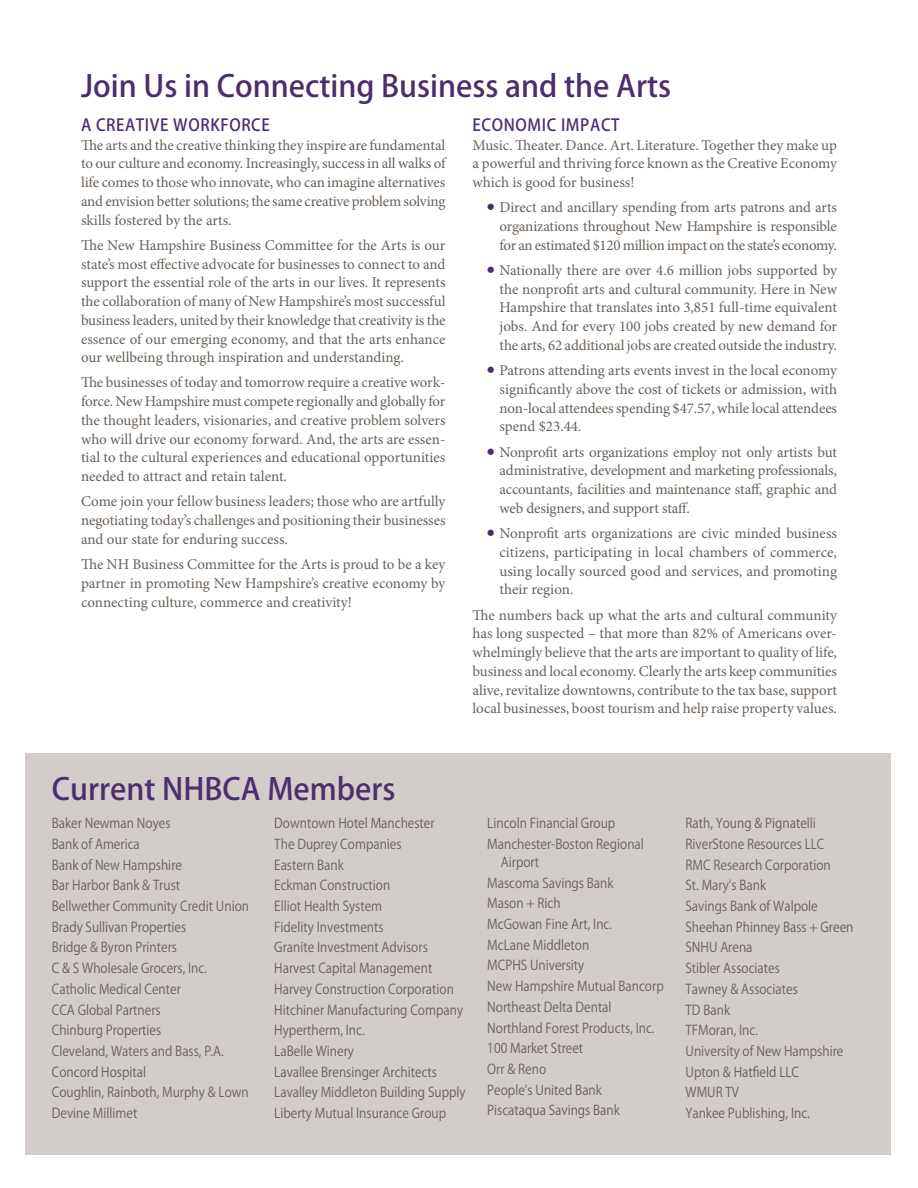
<style>
.page{position:relative;width:918px;height:1188px;background:#fff}
.page>*{position:absolute;margin:0;border:0;box-sizing:border-box;transform-origin:0 0}
.head{font:500 30px "Koz Go Pro";color:#4d2e6d}
.Body_Text{font:500 16.5px "Koz Go Pro";letter-spacing:.04em;color:#4d2e6d;scale:.95 1}
.Body{font:15px/18.8px "Minion Pro";letter-spacing:-.005em;color:#6a6058;text-align:justify}
.Membership_List{font:13.5px/18px "Koz Go Pro";color:#6a6058;scale:.9 1}
.s1{font-size:24px;color:#4d2e6d}
</style>
<div class="page">
<div style="left:26px;top:753px;width:865px;height:401px;background:#d2ccca"></div>
<p class="head" style="left:81px;top:67px;width:592px">Join Us in Connecting Business and the Arts</p>
<p class="Body_Text" style="left:81px;top:114px;width:200px">A CREATIVE WORKFORCE</p>
<p class="Body" style="left:81px;top:135px;width:366px">The arts and the creative thinking they inspire are fundamental to our culture and economy. Increasingly, success in all walks of life comes to those who innovate, who can imagine alternatives and envision better solutions; the same creative problem solving skills fostered by the arts.</p>
<p class="Body" style="left:81px;top:236px;width:366px">The New Hampshire Business Committee for the Arts is our state’s most effective advocate for businesses to connect to and support the essential role of the arts in our lives. It represents the collaboration of many of New Hampshire’s most successful business leaders, united by their knowledge that creativity is the essence of our emerging economy, and that the arts enhance our wellbeing through inspiration and understanding.</p>
<p class="Body" style="left:81px;top:373px;width:366px">The businesses of today and tomorrow require a creative work&shy;force. New Hampshire must compete regionally and globally for the thought leaders, visionaries, and creative problem solvers who will drive our economy forward. And, the arts are essen&shy;tial to the cultural experiences and educational opportunities needed to attract and retain talent.</p>
<p class="Body" style="left:81px;top:492px;width:366px">Come join your fellow business leaders; those who are artfully negotiating today’s challenges and positioning their businesses and our state for enduring success.</p>
<p class="Body" style="left:81px;top:555px;width:366px">The NH Business Committee for the Arts is proud to be a key partner in promoting New Hampshire’s creative economy by connecting culture, commerce and creativity!</p>
<p class="head" style="left:52px;top:770px;width:345px">Current NHBCA Members</p>
<p class="Body_Text" style="left:472px;top:114px;width:156px">ECONOMIC IMPACT</p>
<p class="Body" style="left:472px;top:135px;width:366px">Music. Theater. Dance. Art. Literature. Together they make up a powerful and thriving force known as the Creative Economy which is good for business!</p>
<p class="Body" style="left:500px;top:198px;width:339px;text-indent:-14px"><span class="s1">•</span> Direct and ancillary spending from arts patrons and arts organizations throughout New Hampshire is responsible for an estimated $120 million impact on the state’s economy.</p>
<p class="Body" style="left:500px;top:261px;width:339px;text-indent:-14px"><span class="s1">•</span> Nationally there are over 4.6 million jobs supported by the nonprofit arts and cultural community. Here in New Hampshire that translates into 3,851 full-time equivalent jobs. And for every 100 jobs created by new demand for the arts, 62 additional jobs are created outside the industry.</p>
<p class="Body" style="left:500px;top:361px;width:339px;text-indent:-14px"><span class="s1">•</span> Patrons attending arts events invest in the local economy significantly above the cost of tickets or admission, with non-local attendees spending $47.57, while local attendees spend $23.44.</p>
<p class="Body" style="left:500px;top:443px;width:339px;text-indent:-14px"><span class="s1">•</span> Nonprofit arts organizations employ not only artists but administrative, development and marketing professionals, accountants, facilities and maintenance staff, graphic and web designers, and support staff.</p>
<p class="Body" style="left:500px;top:524px;width:339px;text-indent:-14px"><span class="s1">•</span> Nonprofit arts organizations are civic minded business citizens, participating in local chambers of commerce, using locally sourced good and services, and promoting their region.</p>
<p class="Body" style="left:472px;top:605px;width:366px">The numbers back up what the arts and cultural community has long suspected – that more than 82% of Americans over&shy;whelmingly believe that the arts are important to quality of life, business and local economy. Clearly the arts keep communities alive, revitalize downtowns, contribute to the tax base, support local businesses, boost tourism and help raise property values.</p>
<p class="Membership_List" style="left:52px;top:815px;width:133px">Baker Newman Noyes</p>
<p class="Membership_List" style="left:52px;top:835px;width:99px">Bank of America</p>
<p class="Membership_List" style="left:52px;top:856px;width:146px">Bank of New Hampshire</p>
<p class="Membership_List" style="left:52px;top:877px;width:144px">Bar Harbor Bank &amp; Trust</p>
<p class="Membership_List" style="left:52px;top:897px;width:221px">Bellwether Community Credit Union</p>
<p class="Membership_List" style="left:52px;top:918px;width:151px">Brady Sullivan Properties</p>
<p class="Membership_List" style="left:52px;top:939px;width:141px">Bridge &amp; Byron Printers</p>
<p class="Membership_List" style="left:52px;top:960px;width:174px">C &amp; S Wholesale Grocers, Inc.</p>
<p class="Membership_List" style="left:52px;top:980px;width:145px">Catholic Medical Center</p>
<p class="Membership_List" style="left:52px;top:1001px;width:122px">CCA Global Partners</p>
<p class="Membership_List" style="left:52px;top:1022px;width:123px">Chinburg Properties</p>
<p class="Membership_List" style="left:52px;top:1042px;width:193px">Cleveland, Waters and Bass, P.A.</p>
<p class="Membership_List" style="left:52px;top:1063px;width:106px">Concord Hospital</p>
<p class="Membership_List" style="left:52px;top:1084px;width:220px">Coughlin, Rainboth, Murphy &amp; Lown</p>
<p class="Membership_List" style="left:52px;top:1104px;width:96px">Devine Millimet</p>
<p class="Membership_List" style="left:274px;top:815px;width:180px">Downtown Hotel Manchester</p>
<p class="Membership_List" style="left:274px;top:835px;width:143px">The Duprey Companies</p>
<p class="Membership_List" style="left:274px;top:856px;width:79px">Eastern Bank</p>
<p class="Membership_List" style="left:274px;top:877px;width:130px">Eckman Construction</p>
<p class="Membership_List" style="left:274px;top:897px;width:121px">Elliot Health System</p>
<p class="Membership_List" style="left:274px;top:918px;width:123px">Fidelity Investments</p>
<p class="Membership_List" style="left:274px;top:939px;width:172px">Granite Investment Advisors</p>
<p class="Membership_List" style="left:274px;top:960px;width:177px">Harvest Capital Management</p>
<p class="Membership_List" style="left:274px;top:980px;width:201px">Harvey Construction Corporation</p>
<p class="Membership_List" style="left:274px;top:1001px;width:211px">Hitchiner Manufacturing Company</p>
<p class="Membership_List" style="left:274px;top:1022px;width:102px">Hypertherm, Inc.</p>
<p class="Membership_List" style="left:274px;top:1042px;width:90px">LaBelle Winery</p>
<p class="Membership_List" style="left:274px;top:1063px;width:182px">Lavallee Brensinger Architects</p>
<p class="Membership_List" style="left:274px;top:1084px;width:214px">Lavalley Middleton Building Supply</p>
<p class="Membership_List" style="left:274px;top:1104px;width:193px">Liberty Mutual Insurance Group</p>
<p class="Membership_List" style="left:487px;top:815px;width:144px">Lincoln Financial Group</p>
<p class="Membership_List" style="left:501px;top:835px;width:160px;text-indent:-14px">Manchester-Boston Regional<br>Airport</p>
<p class="Membership_List" style="left:487px;top:874px;width:142px">Mascoma Savings Bank</p>
<p class="Membership_List" style="left:487px;top:895px;width:83px">Mason + Rich</p>
<p class="Membership_List" style="left:487px;top:915px;width:140px">McGowan Fine Art, Inc.</p>
<p class="Membership_List" style="left:487px;top:936px;width:115px">McLane Middleton</p>
<p class="Membership_List" style="left:487px;top:957px;width:109px">MCPHS University</p>
<p class="Membership_List" style="left:487px;top:978px;width:198px">New Hampshire Mutual Bancorp</p>
<p class="Membership_List" style="left:487px;top:998px;width:140px">Northeast Delta Dental</p>
<p class="Membership_List" style="left:487px;top:1019px;width:187px">Northland Forest Products, Inc.</p>
<p class="Membership_List" style="left:487px;top:1040px;width:108px">100 Market Street</p>
<p class="Membership_List" style="left:487px;top:1060px;width:67px">Orr &amp; Reno</p>
<p class="Membership_List" style="left:487px;top:1081px;width:129px">People’s United Bank</p>
<p class="Membership_List" style="left:487px;top:1102px;width:149px">Piscataqua Savings Bank</p>
<p class="Membership_List" style="left:686px;top:815px;width:146px">Rath, Young &amp; Pignatelli</p>
<p class="Membership_List" style="left:686px;top:835px;width:156px">RiverStone Resources LLC</p>
<p class="Membership_List" style="left:686px;top:856px;width:163px">RMC Research Corporation</p>
<p class="Membership_List" style="left:686px;top:877px;width:91px">St. Mary’s Bank</p>
<p class="Membership_List" style="left:686px;top:897px;width:148px">Savings Bank of Walpole</p>
<p class="Membership_List" style="left:686px;top:918px;width:188px">Sheehan Phinney Bass + Green</p>
<p class="Membership_List" style="left:686px;top:939px;width:76px">SNHU Arena</p>
<p class="Membership_List" style="left:686px;top:960px;width:106px">Stibler Associates</p>
<p class="Membership_List" style="left:686px;top:980px;width:126px">Tawney &amp; Associates</p>
<p class="Membership_List" style="left:686px;top:1001px;width:51px">TD Bank</p>
<p class="Membership_List" style="left:686px;top:1022px;width:82px">TFMoran, Inc.</p>
<p class="Membership_List" style="left:686px;top:1042px;width:177px">University of New Hampshire</p>
<p class="Membership_List" style="left:686px;top:1063px;width:128px">Upton &amp; Hatfield LLC</p>
<p class="Membership_List" style="left:686px;top:1084px;width:61px">WMUR TV</p>
<p class="Membership_List" style="left:686px;top:1104px;width:140px">Yankee Publishing, Inc.</p>
</div>
